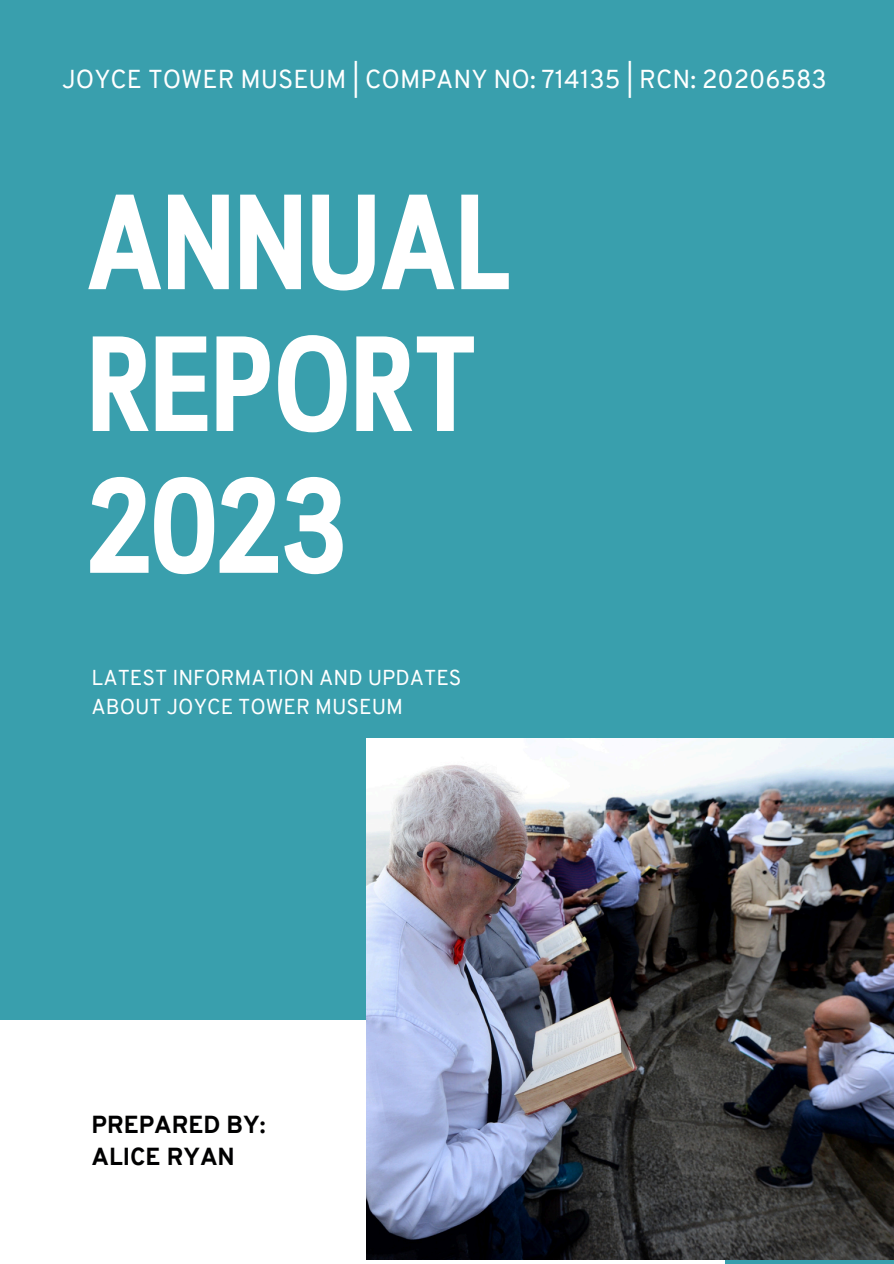
<style>
.page{position:relative;width:894px;height:1264px;background:#fff}
.page>*{position:absolute;margin:0;border:0;box-sizing:border-box;transform-origin:0 0}
.t1{font:700 135px/141.8px "Cloud Cond";color:#fff}
.t2{font:25.35px "Overpass";color:#fff}
.t3{font:800 24px/32.7px "Overpass";color:#000001}
.t4{font:21px "Overpass";color:#fff}
</style>
<div class="page">
<div style="left:0;top:0;width:893px;height:1263px;background:#399fad"></div>
<div style="left:0;top:1020px;width:725px;height:243px;background:#fff"></div>
<img style="left:366px;top:738px;width:527px;height:521px">
<h3 class="t2" style="left:62px;top:69px;width:766px">JOYCE TOWER MUSEUM | COMPANY NO: 714135 | RCN: 20206583</h3>
<h1 class="t1" style="left:87px;top:182px;width:426px">ANNUAL<br>REPORT<br>2023</h1>
<p class="t4" style="left:92px;top:669px;width:371px">LATEST INFORMATION AND UPDATES</p>
<p class="t4" style="left:92px;top:698px;width:313px">ABOUT JOYCE TOWER MUSEUM</p>
<h2 class="t3" style="left:92px;top:1110px;width:175px">PREPARED BY:<br>ALICE RYAN</h2>
</div>
